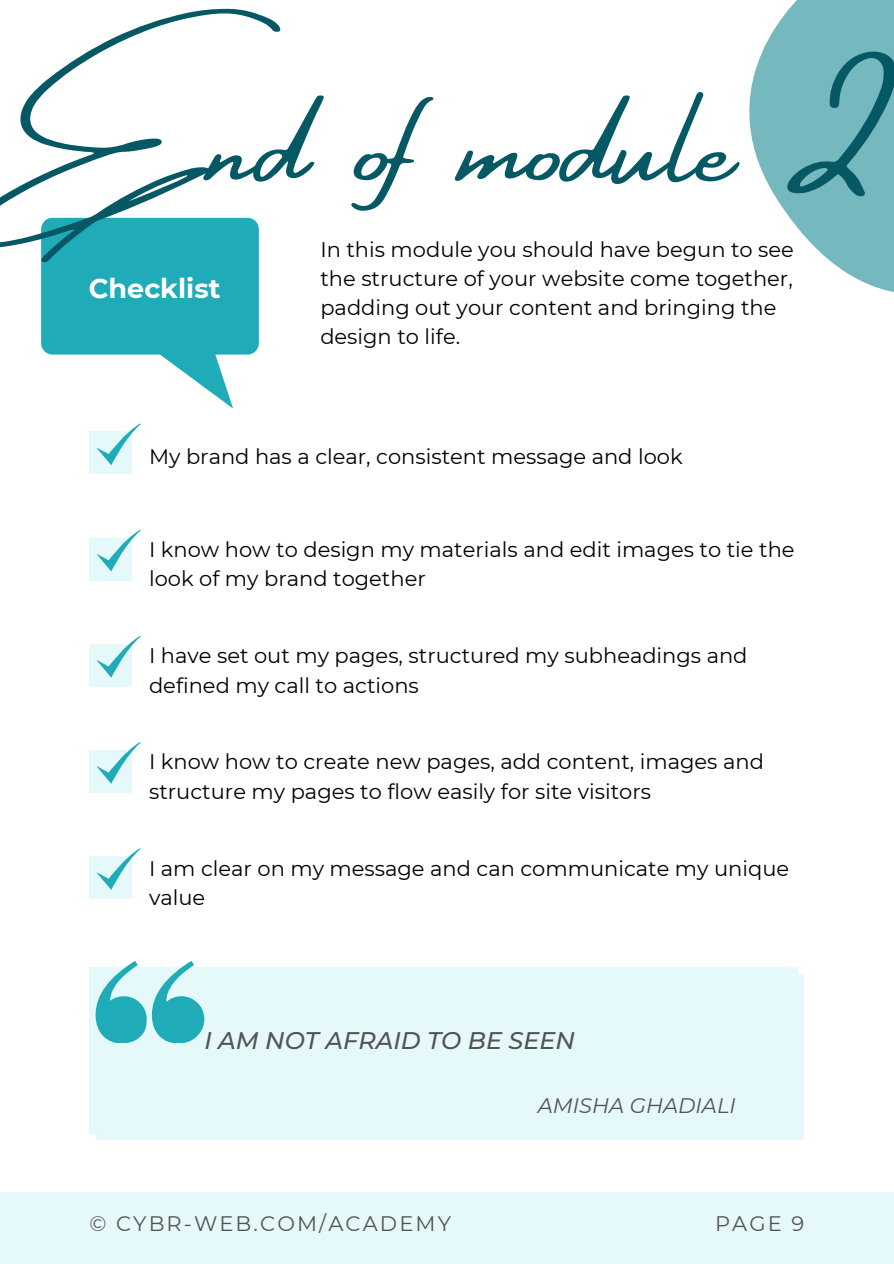
<style>
.page{position:relative;width:894px;height:1264px;background:#fff}
.page>*{position:absolute;margin:0;border:0;box-sizing:border-box;transform-origin:0 0}
.t1{font:129px "Amsterdam Four";color:#055864}
.t2{font:700 27px "Montserrat";color:#fff}
.t3{font:italic 500 24px "Montserrat";color:#535353}
.t4{font:21px/29.2px "Montserrat";color:#000}
.t5{font:21px "Montserrat";letter-spacing:.1em;color:#535353}
.t6{font:italic 21px "Montserrat";color:#535353}
</style>
<div class="page">
<div style="left:96px;top:974px;width:708px;height:166px;background:#e5f9fa"></div>
<div style="left:89px;top:967px;width:707px;height:166px;background:#e5f9fa"></div>
<svg style="left:96px;top:961px;width:108px;height:81px"></svg>
<div style="left:89px;top:431px;width:43px;height:43px;background:#e5f9fa"></div>
<svg style="left:97px;top:423px;width:43px;height:42px"></svg>
<div style="left:89px;top:538px;width:43px;height:42px;background:#e5f9fa"></div>
<svg style="left:97px;top:530px;width:43px;height:41px"></svg>
<div style="left:89px;top:644px;width:43px;height:42px;background:#e5f9fa"></div>
<svg style="left:97px;top:636px;width:43px;height:41px"></svg>
<div style="left:89px;top:750px;width:43px;height:42px;background:#e5f9fa"></div>
<svg style="left:97px;top:742px;width:43px;height:41px"></svg>
<div style="left:89px;top:856px;width:43px;height:42px;background:#e5f9fa"></div>
<svg style="left:97px;top:848px;width:43px;height:42px"></svg>
<svg style="left:749px;top:0;width:144px;height:292px;fill:#75b9be"></svg>
<svg style="left:41px;top:218px;width:218px;height:190px"></svg>
<div style="left:0;top:1191px;width:893px;height:72px;background:#e5f9fa"></div>
<p class="t1" style="left:-40px;top:75px;width:911px">End of module 2</p>
<p class="t4" style="left:320px;top:234px;width:475px">In this module you should have begun to see the structure of your website come together, padding out your content and bringing the design to life.</p>
<p class="t2" style="left:89px;top:272px;width:133px">Checklist</p>
<p class="t4" style="left:149px;top:441px;width:535px">My brand has a clear, consistent message and look</p>
<h2 class="t4" style="left:149px;top:535px;width:646px">I know how to design my materials and edit images to tie the look of my brand together</h2>
<p class="t4" style="left:149px;top:641px;width:600px">I have set out my pages, structured my subheadings and defined my call to actions</p>
<p class="t4" style="left:149px;top:747px;width:616px">I know how to create new pages, add content, images and structure my pages to flow easily for site visitors</p>
<p class="t4" style="left:149px;top:853px;width:641px">I am clear on my message and can communicate my unique value</p>
<p class="t3" style="left:204px;top:1025px;width:372px">I AM NOT AFRAID TO BE SEEN</p>
<p class="t5" style="left:89px;top:1210px;width:363px">© CYBR-WEB.COM/ACADEMY</p>
<h1 class="t6" style="left:537px;top:1092px;width:199px">AMISHA GHADIALI</h1>
<p class="t5" style="left:714px;top:1210px;width:91px">PAGE 9</p>
</div>
